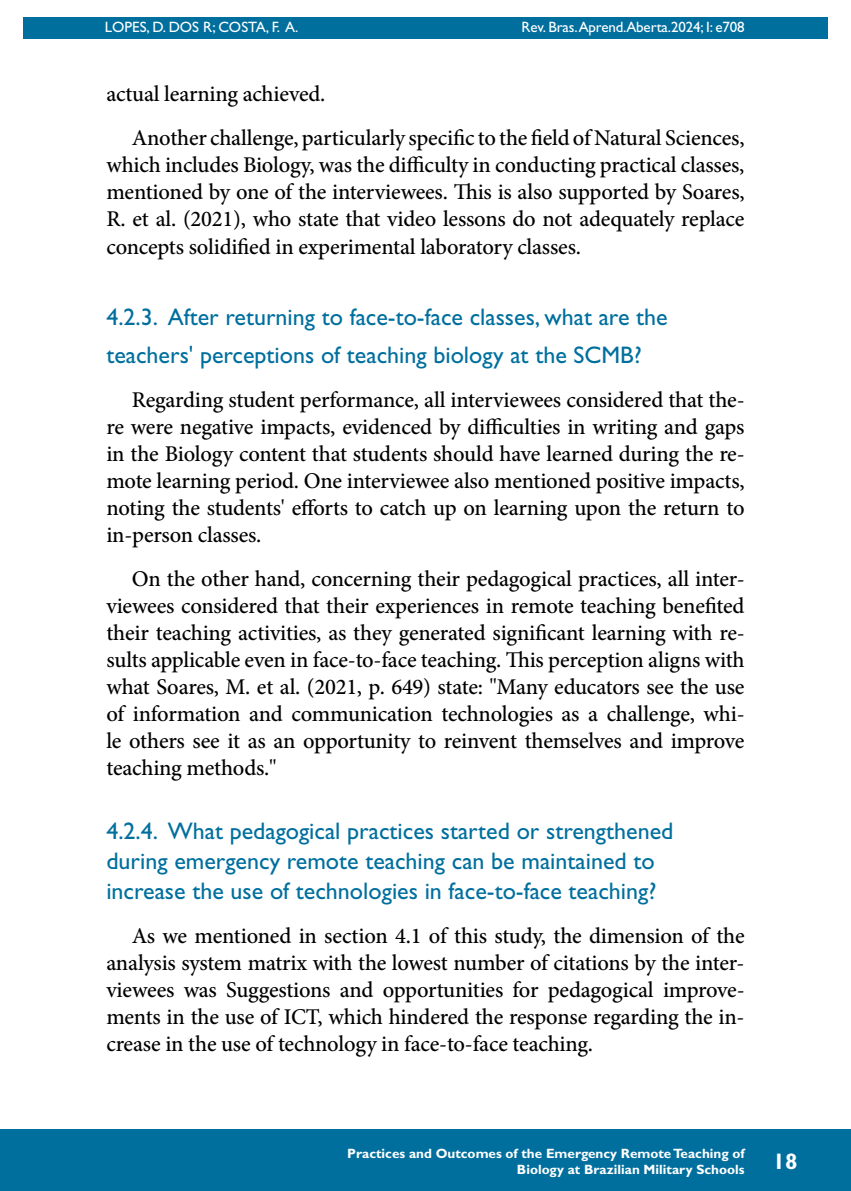
<style>
.page{position:relative;width:851px;height:1191px;background:#fff}
.page>*{position:absolute;margin:0;border:0;box-sizing:border-box;transform-origin:0 0}
.t1{font:24px/30px "Gill Sans Std";color:#006f9e}
.t2{font:500 22.5px/27px "Minion Pro";letter-spacing:-.01em;color:#000;text-align:justify}
.t3{font:700 22.5px "Gill Sans Std";color:#fff}
.t4{font:15px "Gill Sans Std";letter-spacing:-.01em;color:#fff}
.t5{font:700 13.5px/16.2px "Gill Sans Std";color:#fff;text-align:right}
</style>
<div class="page">
<hr style="left:104px;top:0;width:1px;height:467px;background:#006f9e">
<div style="left:23px;top:17px;width:804px;height:21px;background:#006f9e"></div>
<div style="left:0;top:1129px;width:850px;height:62px;background:#006f9e"></div>
<p class="t4" style="left:105px;top:18px;width:195px">LOPES, D. DOS R; COSTA, F. A.</p>
<p class="t4" style="left:521px;top:18px;width:224px">Rev. Bras.Aprend.Aberta.2024; I: e708</p>
<p class="t2" style="left:132px;top:72px;width:614px;line-height:44px;text-indent:-26px">actual learning achieved.<br>Another challenge, particularly specific to the field of Natural Sciences,</p>
<p class="t2" style="left:106px;top:152px;width:639px">which includes Biology, was the difficulty in conducting practical classes, mentioned by one of the interviewees. This is also supported by Soares, R. et al. (2021), who state that video lessons do not adequately replace concepts solidified in experimental laboratory classes.</p>
<p class="t1" style="left:106px;top:298px;width:562px;line-height:37.5px">4.2.3. After returning to face-to-face classes, what are the teachers' perceptions of teaching biology at the SCMB?</p>
<p class="t2" style="left:106px;top:386px;width:639px;text-indent:26px">Regarding student performance, all interviewees considered that the&shy;re were negative impacts, evidenced by difficulties in writing and gaps in the Biology content that students should have learned during the re&shy;mote learning period. One interviewee also mentioned positive impacts, noting the students' efforts to catch up on learning upon the return to in-person classes.</p>
<p class="t2" style="left:106px;top:565px;width:639px;text-indent:25px">On the other hand, concerning their pedagogical practices, all inter&shy;viewees considered that their experiences in remote teaching benefited their teaching activities, as they generated significant learning with re&shy;sults applicable even in face-to-face teaching. This perception aligns with what Soares, M. et al. (2021, p. 649) state: "Many educators see the use of information and communication technologies as a challenge, whi&shy;le others see it as an opportunity to reinvent themselves and improve teaching methods."</p>
<p class="t1" style="left:106px;top:816px;width:568px">4.2.4. What pedagogical practices started or strengthened during emergency remote teaching can be maintained to increase the use of technologies in face-to-face teaching?</p>
<p class="t2" style="left:106px;top:922px;width:639px;text-indent:26px">As we mentioned in section 4.1 of this study, the dimension of the analysis system matrix with the lowest number of citations by the inter&shy;viewees was Suggestions and opportunities for pedagogical improve&shy;ments in the use of ICT, which hindered the response regarding the in&shy;crease in the use of technology in face-to-face teaching.</p>
<p class="t5" style="left:347px;top:1145px;width:399px">Practices and Outcomes of the Emergency Remote Teaching of<br>Biology at Brazilian Military Schools</p>
<p class="t3" style="left:772px;top:1148px;width:26px">18</p>
</div>
